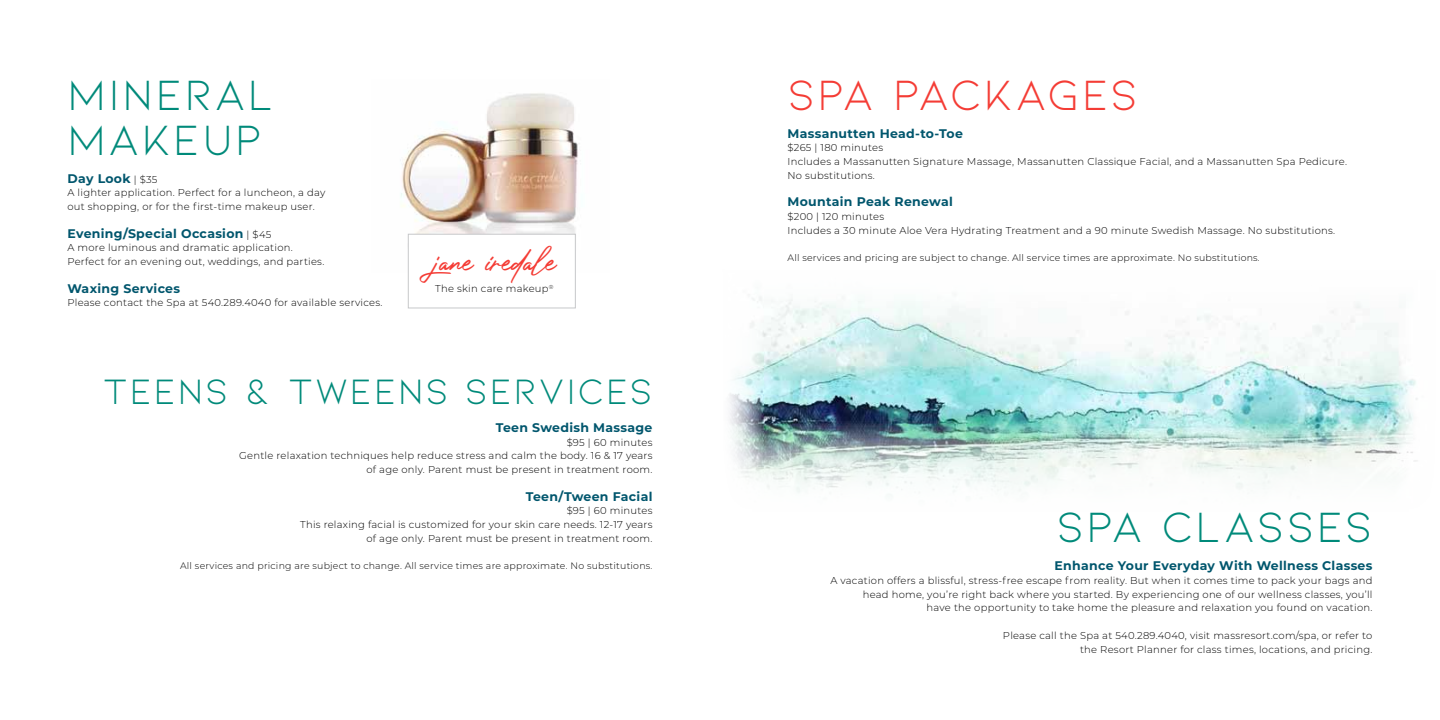
<style>
.page{position:relative;width:1440px;height:720px;background:#fff}
.page>*{position:absolute;margin:0;border:0;box-sizing:border-box;transform-origin:0 0}
.t1{font:45px/45px "Kiona";letter-spacing:.05em;color:#008a7a}
.t2{font:45px "Kiona";letter-spacing:.025em;color:#f43c35}
.t3{font:40px "Photograph Signature";color:#f43c35}
.t4{font:37.5px "Kiona";letter-spacing:.05em;color:#008a7a}
.t5{font:700 12.5px "Montserrat";letter-spacing:.025em;color:#00566d}
.t6{font:300 10px/13.8px "Montserrat";letter-spacing:.025em;color:#000}
.t7{font:300 9.38px "Montserrat";letter-spacing:.025em;color:#000}
.s1{font-weight:300;font-size:10px;color:#000}
</style>
<div class="page">
<img style="left:729px;top:296px;width:689px;height:197px">
<img style="left:401px;top:93px;width:179px;height:179px">
<div style="left:408px;top:234px;width:168px;height:74px;background:#fff;border:1px solid #c7c8ca"></div>
<h1 class="t1" style="left:68px;top:72px;width:208px">MINERAL<br>MAKEUP</h1>
<p class="t5" style="left:68px;top:169px;width:91px">Day Look <span class="s1">| $35</span></p>
<p class="t6" style="left:67px;top:186px;width:259px">A lighter application. Perfect for a luncheon, a day out shopping, or for the first-time makeup user.</p>
<p class="t5" style="left:68px;top:224px;width:205px">Evening/Special Occasion <span class="s1">| $45</span></p>
<p class="t6" style="left:67px;top:241px;width:258px">A more luminous and dramatic application.<br>Perfect for an evening out, weddings, and parties.</p>
<p class="t5" style="left:68px;top:279px;width:114px">Waxing Services</p>
<p class="t6" style="left:68px;top:296px;width:316px">Please contact the Spa at 540.289.4040 for available services.</p>
<h2 class="t3" style="left:435px;top:226px;width:123px">jane iredale</h2>
<p class="t6" style="left:435px;top:282px;width:120px">The skin care makeup<sup>®</sup></p>
<h3 class="t4" style="left:103px;top:371px;width:551px">TEENS &amp; TWEENS SERVICES</h3>
<p class="t5" style="left:496px;top:418px;width:158px">Teen Swedish Massage</p>
<p class="t6" style="left:239px;top:435px;width:415px;text-align:right">$95 | 60 minutes<br>Gentle relaxation techniques help reduce stress and calm the body. 16 &amp; 17 years of age only. Parent must be present in treatment room.</p>
<p class="t5" style="left:526px;top:487px;width:128px">Teen/Tween Facial</p>
<p class="t6" style="left:300px;top:504px;width:354px;text-align:right">$95 | 60 minutes<br>This relaxing facial is customized for your skin care needs. 12-17 years of age only. Parent must be present in treatment room.</p>
<p class="t7" style="left:180px;top:560px;width:474px">All services and pricing are subject to change. All service times are approximate. No substitutions.</p>
<h1 class="t2" style="left:788px;top:70px;width:352px">SPA PACKAGES</h1>
<p class="t5" style="left:788px;top:124px;width:177px">Massanutten Head-to-Toe</p>
<p class="t6" style="left:788px;top:141px;width:561px">$265 | 180 minutes<br>Includes a Massanutten Signature Massage, Massanutten Classique Facial, and a Massanutten Spa Pedicure.<br>No substitutions.</p>
<p class="t5" style="left:788px;top:193px;width:167px">Mountain Peak Renewal</p>
<p class="t6" style="left:788px;top:210px;width:549px">$200 | 120 minutes<br>Includes a 30 minute Aloe Vera Hydrating Treatment and a 90 minute Swedish Massage. No substitutions.</p>
<p class="t7" style="left:788px;top:252px;width:474px">All services and pricing are subject to change. All service times are approximate. No substitutions.</p>
<h1 class="t1" style="left:1056px;top:504px;width:318px">SPA CLASSES</h1>
<p class="t5" style="left:1055px;top:557px;width:319px">Enhance Your Everyday With Wellness Classes</p>
<p class="t6" style="left:830px;top:573px;width:544px;text-align:right">A vacation offers a blissful, stress-free escape from reality. But when it comes time to pack your bags and head home, you’re right back where you started. By experiencing one of our wellness classes, you’ll<br>have the opportunity to take home the pleasure and relaxation you found on vacation.</p>
<p class="t6" style="left:1003px;top:628px;width:371px;text-align:right">Please call the Spa at 540.289.4040, visit massresort.com/spa, or refer to the Resort Planner for class times, locations, and pricing.</p>
</div>
